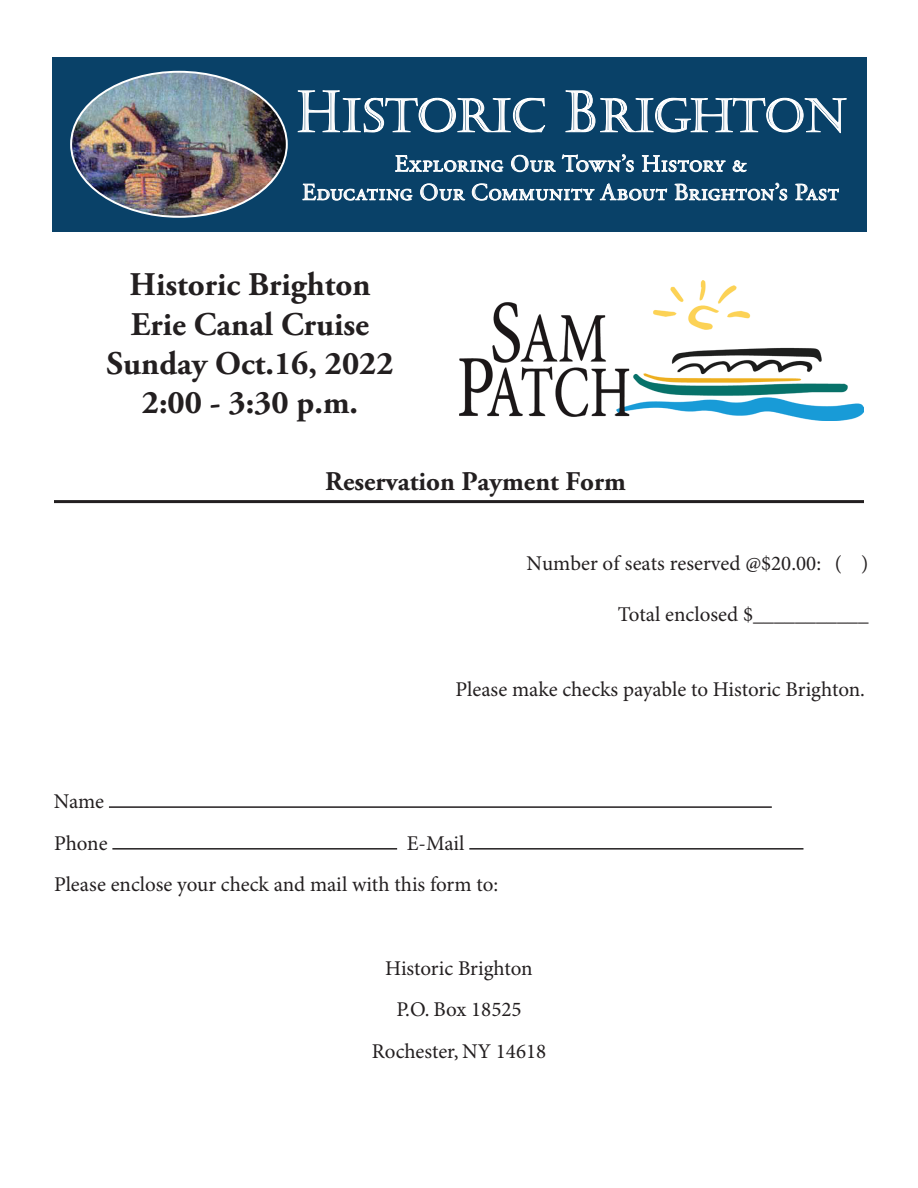
<style>
.page{position:relative;width:918px;height:1188px;background:#fff}
.page>*{position:absolute;margin:0;border:0;box-sizing:border-box;transform-origin:0 0}
.t1{font:700 33px/39.3px "Adobe Garamond Pro";color:#231f20;text-align:center}
.t2{font:700 27px "Adobe Garamond Pro";color:#231f20}
.t3{font:23.7px/28.5px "Adobe Garamond Regular SC";letter-spacing:.025em;color:#fafbfb;text-align:center}
.t4{font:21px/41.7px "Minion Pro";color:#231f20}
.s1{color:#fff}
</style>
<div class="page">
<hr style="left:109px;top:806px;width:663px;height:2px;background:#231f20">
<hr style="left:112px;top:848px;width:285px;height:2px;background:#231f20">
<hr style="left:469px;top:848px;width:334px;height:2px;background:#231f20">
<div style="left:53px;top:57px;width:814px;height:174px;background:#094168"></div>
<svg style="left:298px;top:91px;width:247px;height:41px"></svg>
<svg style="left:566px;top:90px;width:281px;height:43px"></svg>
<img style="left:71px;top:72px;width:216px;height:145px">
<img style="left:459px;top:280px;width:405px;height:140px">
<hr style="left:54px;top:500px;width:810px;height:3px;background:#231f20">
<p class="t3" style="left:302px;top:150px;width:538px">Exploring Our Town’s History &amp;<br>Educatin<span class="s1">g Our Co</span>mmunity About Brighton’s Past</p>
<h1 class="t1" style="left:107px;top:266px;width:288px">Historic Brighton<br>Erie Canal Cruise<br>Sunday Oct.16, 2022<br>2:00 - 3:30 p.m.</h1>
<p class="t2" style="left:325px;top:466px;width:302px">Reservation Payment Form</p>
<p class="t4" style="left:527px;top:544px;width:344px">Number of seats reserved @$20.00: ( )</p>
<p class="t4" style="left:618px;top:594px;width:252px">Total enclosed $___________</p>
<p class="t4" style="left:455px;top:670px;width:411px">Please make checks payable to Historic Brighton.</p>
<p class="t4" style="left:54px;top:781px;width:55px">Name<br>Phone</p>
<p class="t4" style="left:54px;top:823px;width:446px;text-indent:353px">E-Mail<br>Please enclose your check and mail with this form to:</p>
<p class="t4" style="left:372px;top:948px;width:176px;text-align:center">Historic Brighton<br>P.O. Box 18525<br>Rochester, NY 14618</p>
</div>
